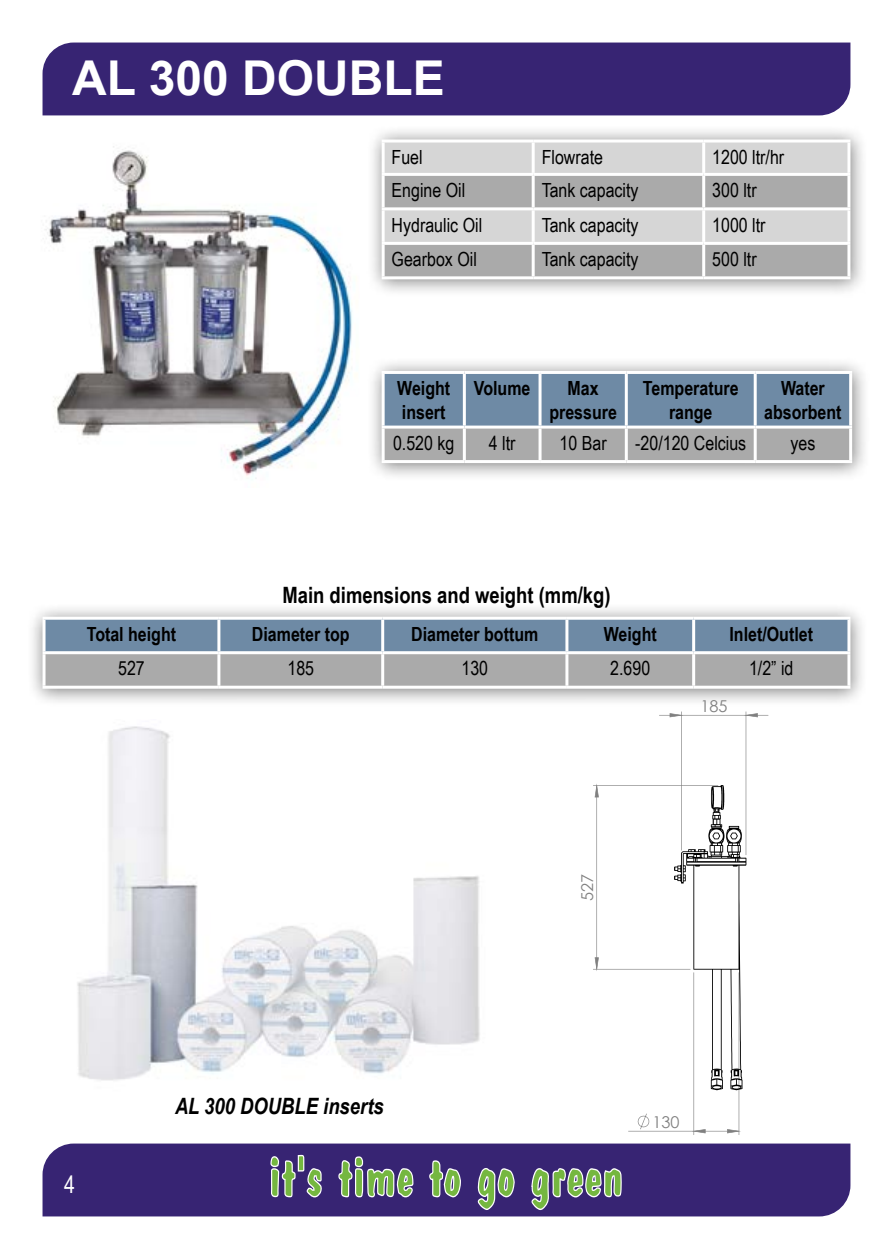
<style>
.page{position:relative;width:893px;height:1259px;background:#fff}
.page>*{position:absolute;margin:0;border:0;box-sizing:border-box;transform-origin:0 0}
.t1{font:700 48px "Arial";color:#fff}
.t2{font:24px "Arial Narrow";color:#fff}
.t3{font:700 22.5px "Arial Narrow";color:#000}
.t4{font:italic 700 22.5px "Arial Narrow";color:#000}
.t5{font:19.5px "Arial Narrow";color:#000}
.t6{font:700 19.5px/23.4px "Arial Narrow";color:#000;text-align:center}
.t7{font:16.2px "Century Gothic";color:#808080}
</style>
<div class="page">
<div style="left:43px;top:43px;width:807px;height:72px;background:#372473"></div>
<div style="left:43px;top:1143px;width:807px;height:73px;background:#372473"></div>
<svg style="left:478px;top:1167px;width:37px;height:43px;background:#758978"></svg>
<svg style="left:429px;top:1160px;width:32px;height:37px"></svg>
<svg style="left:531px;top:1167px;width:91px;height:43px;background:#6e7b79"></svg>
<svg style="left:270px;top:1154px;width:52px;height:43px;background:#6b757c"></svg>
<svg style="left:338px;top:1156px;width:75px;height:41px;background:#707e7a"></svg>
<img style="left:45px;top:146px;width:308px;height:333px">
<div style="left:365px;top:356px;width:506px;height:126px;background:#000;opacity:.5"></div>
<svg style="left:385px;top:374px;width:464px;height:86px;background:#8697a7"></svg>
<hr style="left:463px;top:374px;width:3px;height:51px;background:#fff">
<hr style="left:538px;top:374px;width:3px;height:51px;background:#fff">
<hr style="left:382px;top:428px;width:3px;height:32px;background:#fff">
<hr style="left:463px;top:428px;width:3px;height:32px;background:#fff">
<hr style="left:538px;top:428px;width:3px;height:32px;background:#fff">
<hr style="left:382px;top:460px;width:82px;height:3px;background:#fff">
<hr style="left:464px;top:460px;width:76px;height:3px;background:#fff">
<hr style="left:540px;top:460px;width:86px;height:3px;background:#fff">
<hr style="left:626px;top:460px;width:129px;height:3px;background:#fff">
<hr style="left:755px;top:460px;width:97px;height:3px;background:#fff">
<hr style="left:625px;top:374px;width:3px;height:51px;background:#fff">
<hr style="left:754px;top:374px;width:3px;height:51px;background:#fff">
<hr style="left:625px;top:428px;width:3px;height:32px;background:#fff">
<hr style="left:754px;top:428px;width:3px;height:32px;background:#fff">
<hr style="left:849px;top:428px;width:3px;height:32px;background:#fff">
<hr style="left:382px;top:371px;width:82px;height:3px;background:#fff">
<hr style="left:382px;top:374px;width:3px;height:51px;background:#fff">
<hr style="left:464px;top:371px;width:76px;height:3px;background:#fff">
<hr style="left:540px;top:371px;width:86px;height:3px;background:#fff">
<hr style="left:626px;top:371px;width:129px;height:3px;background:#fff">
<hr style="left:755px;top:371px;width:97px;height:3px;background:#fff">
<hr style="left:849px;top:374px;width:3px;height:51px;background:#fff">
<hr style="left:382px;top:425px;width:82px;height:3px;background:#fff">
<hr style="left:464px;top:425px;width:76px;height:3px;background:#fff">
<hr style="left:540px;top:425px;width:86px;height:3px;background:#fff">
<hr style="left:626px;top:425px;width:129px;height:3px;background:#fff">
<hr style="left:755px;top:425px;width:97px;height:3px;background:#fff">
<div style="left:365px;top:124px;width:503px;height:174px;background:#000;opacity:.5"></div>
<div style="left:385px;top:142px;width:462px;height:31px;background:#d6d6d6"></div>
<svg style="left:385px;top:176px;width:462px;height:100px;background:#b9b9b9"></svg>
<hr style="left:382px;top:139px;width:151px;height:3px;background:#fff">
<hr style="left:382px;top:142px;width:3px;height:31px;background:#fff">
<hr style="left:532px;top:142px;width:3px;height:31px;background:#fff">
<hr style="left:702px;top:142px;width:3px;height:31px;background:#fff">
<hr style="left:382px;top:173px;width:151px;height:3px;background:#fff">
<hr style="left:382px;top:176px;width:3px;height:31px;background:#fff">
<hr style="left:532px;top:176px;width:3px;height:31px;background:#fff">
<hr style="left:702px;top:176px;width:3px;height:31px;background:#fff">
<hr style="left:382px;top:207px;width:151px;height:3px;background:#fff">
<hr style="left:382px;top:210px;width:3px;height:32px;background:#fff">
<hr style="left:533px;top:207px;width:171px;height:3px;background:#fff">
<hr style="left:532px;top:210px;width:3px;height:32px;background:#fff">
<hr style="left:704px;top:207px;width:146px;height:3px;background:#fff">
<hr style="left:702px;top:210px;width:3px;height:32px;background:#fff">
<hr style="left:382px;top:242px;width:151px;height:3px;background:#fff">
<hr style="left:382px;top:245px;width:3px;height:31px;background:#fff">
<hr style="left:533px;top:242px;width:171px;height:3px;background:#fff">
<hr style="left:532px;top:245px;width:3px;height:31px;background:#fff">
<hr style="left:704px;top:242px;width:146px;height:3px;background:#fff">
<hr style="left:702px;top:245px;width:3px;height:31px;background:#fff">
<hr style="left:382px;top:276px;width:151px;height:3px;background:#fff">
<hr style="left:533px;top:139px;width:171px;height:3px;background:#fff">
<hr style="left:704px;top:139px;width:146px;height:3px;background:#fff">
<hr style="left:847px;top:142px;width:3px;height:31px;background:#fff">
<hr style="left:533px;top:173px;width:171px;height:3px;background:#fff">
<hr style="left:704px;top:173px;width:146px;height:3px;background:#fff">
<hr style="left:847px;top:176px;width:3px;height:31px;background:#fff">
<hr style="left:847px;top:210px;width:3px;height:32px;background:#fff">
<hr style="left:847px;top:245px;width:3px;height:31px;background:#fff">
<hr style="left:533px;top:276px;width:171px;height:3px;background:#fff">
<hr style="left:704px;top:276px;width:146px;height:3px;background:#fff">
<div style="left:26px;top:601px;width:842px;height:107px;background:#000;opacity:.5"></div>
<svg style="left:46px;top:620px;width:801px;height:65px;background:#8c9aa8"></svg>
<hr style="left:217px;top:620px;width:3px;height:31px;background:#fff">
<hr style="left:381px;top:620px;width:3px;height:31px;background:#fff">
<hr style="left:43px;top:654px;width:3px;height:31px;background:#fff">
<hr style="left:217px;top:654px;width:3px;height:31px;background:#fff">
<hr style="left:381px;top:654px;width:3px;height:31px;background:#fff">
<hr style="left:43px;top:685px;width:176px;height:3px;background:#fff">
<hr style="left:219px;top:685px;width:164px;height:3px;background:#fff">
<hr style="left:383px;top:685px;width:184px;height:3px;background:#fff">
<hr style="left:567px;top:685px;width:127px;height:3px;background:#fff">
<hr style="left:694px;top:685px;width:156px;height:3px;background:#fff">
<hr style="left:565px;top:620px;width:3px;height:31px;background:#fff">
<hr style="left:692px;top:620px;width:3px;height:31px;background:#fff">
<hr style="left:565px;top:654px;width:3px;height:31px;background:#fff">
<hr style="left:692px;top:654px;width:3px;height:31px;background:#fff">
<hr style="left:847px;top:654px;width:3px;height:31px;background:#fff">
<hr style="left:43px;top:617px;width:176px;height:3px;background:#fff">
<hr style="left:43px;top:620px;width:3px;height:31px;background:#fff">
<hr style="left:219px;top:617px;width:164px;height:3px;background:#fff">
<hr style="left:383px;top:617px;width:184px;height:3px;background:#fff">
<hr style="left:567px;top:617px;width:127px;height:3px;background:#fff">
<hr style="left:694px;top:617px;width:156px;height:3px;background:#fff">
<hr style="left:847px;top:620px;width:3px;height:31px;background:#fff">
<hr style="left:43px;top:651px;width:176px;height:3px;background:#fff">
<hr style="left:219px;top:651px;width:164px;height:3px;background:#fff">
<hr style="left:383px;top:651px;width:184px;height:3px;background:#fff">
<hr style="left:567px;top:651px;width:127px;height:3px;background:#fff">
<hr style="left:694px;top:651px;width:156px;height:3px;background:#fff">
<img style="left:77px;top:726px;width:403px;height:355px">
<svg style="left:593px;top:711px;width:175px;height:424px"></svg>
<h1 class="t1" style="left:72px;top:46px;width:374px">AL 300 DOUBLE</h1>
<p class="t5" style="left:392px;top:142px;width:33px">Fuel</p>
<p class="t5" style="left:542px;top:142px;width:63px">Flowrate</p>
<p class="t5" style="left:712px;top:142px;width:73px">1200 ltr/hr</p>
<p class="t5" style="left:392px;top:176px;width:75px">Engine Oil</p>
<p class="t5" style="left:542px;top:176px;width:98px">Tank capacity</p>
<p class="t5" style="left:712px;top:176px;width:46px">300 ltr</p>
<p class="t5" style="left:392px;top:210px;width:92px">Hydraulic Oil</p>
<p class="t5" style="left:542px;top:210px;width:98px">Tank capacity</p>
<p class="t5" style="left:712px;top:210px;width:55px">1000 ltr</p>
<p class="t5" style="left:392px;top:245px;width:87px">Gearbox Oil</p>
<p class="t5" style="left:542px;top:245px;width:98px">Tank capacity</p>
<p class="t5" style="left:712px;top:245px;width:46px">500 ltr</p>
<p class="t6" style="left:397px;top:376px;width:55px;text-align:left">Weight insert</p>
<p class="t6" style="left:474px;top:376px;width:58px">Volume</p>
<p class="t6" style="left:549px;top:376px;width:69px">Max pressure</p>
<p class="t6" style="left:643px;top:376px;width:97px">Temperature range</p>
<p class="t6" style="left:764px;top:376px;width:79px">Water absorbent</p>
<p class="t5" style="left:393px;top:428px;width:63px">0.520 kg</p>
<p class="t5" style="left:489px;top:428px;width:28px">4 ltr</p>
<p class="t5" style="left:560px;top:428px;width:49px">10 Bar</p>
<p class="t5" style="left:635px;top:428px;width:113px">-20/120 Celcius</p>
<p class="t5" style="left:790px;top:428px;width:26px">yes</p>
<p class="t3" style="left:282px;top:577px;width:330px">Main dimensions and weight (mm/kg)</p>
<p class="t6" style="left:87px;top:621px;width:91px">Total height</p>
<p class="t6" style="left:252px;top:621px;width:99px">Diameter top</p>
<p class="t6" style="left:411px;top:621px;width:129px">Diameter bottum</p>
<p class="t6" style="left:604px;top:621px;width:55px">Weight</p>
<p class="t6" style="left:729px;top:621px;width:85px">Inlet/Outlet</p>
<p class="t5" style="left:118px;top:654px;width:28px">527</p>
<p class="t5" style="left:287px;top:654px;width:28px">185</p>
<p class="t5" style="left:461px;top:654px;width:28px">130</p>
<p class="t5" style="left:610px;top:654px;width:42px">2.690</p>
<p class="t5" style="left:749px;top:654px;width:46px">1/2” id</p>
<p class="t2" style="left:64px;top:1166px;width:12px">4</p>
<p class="t4" style="left:175px;top:1088px;width:210px">AL 300 DOUBLE inserts</p>
<p class="t7" style="left:577px;top:901px;width:29px;rotate:-90deg">527</p>
<p class="t7" style="left:700px;top:696px;width:29px">185</p>
<p class="t7" style="left:652px;top:1112px;width:29px">130</p>
</div>
